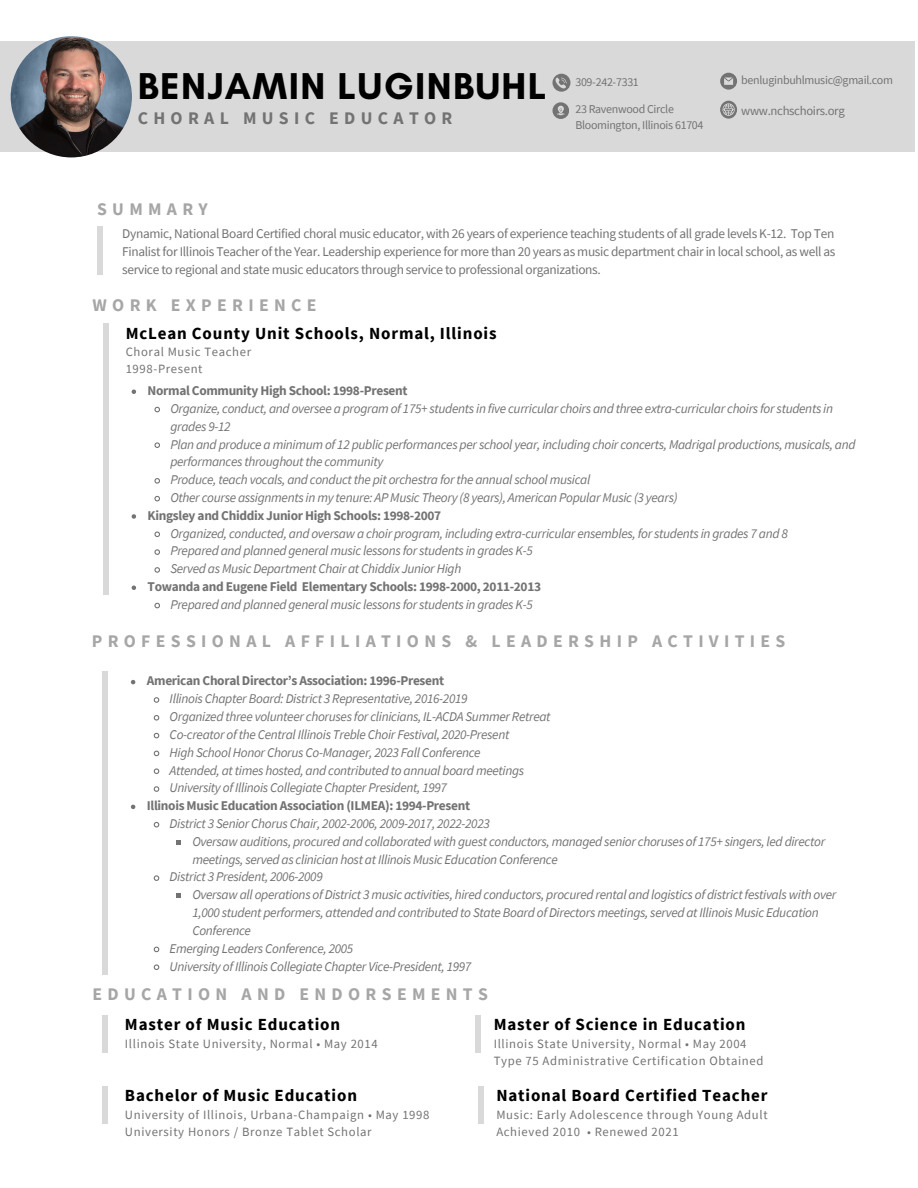
<style>
.page{position:relative;width:918px;height:1188px;background:#fff}
.page>*{position:absolute;margin:0;border:0;box-sizing:border-box;transform-origin:0 0}
.t1{font:700 38.1px "Glacial Indifference";letter-spacing:.035em;color:#000}
.t2{font:700 17.7px "Source Sans Pro";letter-spacing:.3em;color:#a6a6a6}
.t3{font:700 17.7px "Source Sans Pro";letter-spacing:.3em;color:#737373}
.t4{font:700 16.95px "Source Sans Pro";letter-spacing:.05em;color:#000}
.t5{font:italic 13.35px/17.9px "Source Sans Pro";letter-spacing:-.025em;color:#737373}
.t6{font:13.35px/18px "Source Sans Pro";letter-spacing:-.025em;color:#737373;text-align:justify}
.t7{font:700 13.35px "Source Sans Pro";letter-spacing:-.025em;color:#737373}
.t8{font:12.75px "Source Sans Pro";letter-spacing:.05em;color:#737373}
.t9{font:12.75px "Source Sans Pro";letter-spacing:-.025em;color:#737373}
.t10{font:12px "Source Sans Pro";letter-spacing:-.025em;color:#737373}
</style>
<div class="page">
<div style="left:0;top:41px;width:915px;height:111px;background:#d9d9d9"></div>
<div style="left:97px;top:226px;width:5px;height:49px;background:#d9d9d9"></div>
<svg style="left:552px;top:74px;width:18px;height:18px"></svg>
<svg style="left:720px;top:73px;width:17px;height:17px"></svg>
<svg style="left:720px;top:101px;width:17px;height:18px"></svg>
<div style="left:552px;top:102px;width:17px;height:17px;background:#737373;border-radius:50%"></div>
<svg style="left:557px;top:106px;width:7px;height:9px"></svg>
<div style="left:103px;top:323px;width:5px;height:272px;background:#d9d9d9"></div>
<svg style="left:132px;top:390px;width:4px;height:4px"></svg>
<svg style="left:154px;top:406px;width:6px;height:7px"></svg>
<svg style="left:154px;top:442px;width:6px;height:6px"></svg>
<svg style="left:154px;top:478px;width:6px;height:6px"></svg>
<svg style="left:154px;top:495px;width:6px;height:7px"></svg>
<svg style="left:132px;top:514px;width:4px;height:5px"></svg>
<svg style="left:154px;top:531px;width:6px;height:6px"></svg>
<svg style="left:154px;top:549px;width:6px;height:6px"></svg>
<svg style="left:154px;top:567px;width:6px;height:6px"></svg>
<svg style="left:132px;top:586px;width:4px;height:4px"></svg>
<svg style="left:154px;top:602px;width:6px;height:7px"></svg>
<div style="left:102px;top:1015px;width:6px;height:37px;background:#d9d9d9"></div>
<div style="left:102px;top:1086px;width:6px;height:37px;background:#d9d9d9"></div>
<div style="left:475px;top:1015px;width:6px;height:37px;background:#d9d9d9"></div>
<div style="left:478px;top:1086px;width:5px;height:37px;background:#d9d9d9"></div>
<img style="left:11px;top:36px;width:121px;height:121px;border-radius:50%">
<div style="left:102px;top:671px;width:6px;height:304px;background:#d9d9d9"></div>
<svg style="left:131px;top:680px;width:4px;height:4px"></svg>
<svg style="left:153px;top:697px;width:7px;height:6px"></svg>
<svg style="left:153px;top:715px;width:7px;height:6px"></svg>
<svg style="left:153px;top:732px;width:7px;height:7px"></svg>
<svg style="left:153px;top:750px;width:7px;height:7px"></svg>
<svg style="left:153px;top:768px;width:7px;height:6px"></svg>
<svg style="left:153px;top:786px;width:7px;height:6px"></svg>
<svg style="left:131px;top:805px;width:4px;height:4px"></svg>
<svg style="left:153px;top:821px;width:7px;height:7px"></svg>
<svg style="left:177px;top:840px;width:4px;height:5px"></svg>
<svg style="left:153px;top:875px;width:7px;height:6px"></svg>
<svg style="left:177px;top:894px;width:4px;height:4px"></svg>
<svg style="left:153px;top:946px;width:7px;height:7px"></svg>
<svg style="left:153px;top:964px;width:7px;height:6px"></svg>
<p class="t1" style="left:138px;top:63px;width:410px">BENJAMIN LUGINBUHL</p>
<p class="t10" style="left:575px;top:74px;width:65px">309-242-7331</p>
<p class="t3" style="left:138px;top:107px;width:316px">CHORAL MUSIC EDUCATOR</p>
<p class="t10" style="left:741px;top:73px;width:153px">benluginbuhlmusic@gmail.com</p>
<p class="t10" style="left:575px;top:101px;width:100px">23 Ravenwood Circle</p>
<p class="t9" style="left:741px;top:102px;width:105px">www.nchschoirs.org</p>
<p class="t10" style="left:575px;top:117px;width:130px">Bloomington, Illinois 61704</p>
<p class="t2" style="left:97px;top:198px;width:112px">SUMMARY</p>
<p class="t6" style="left:122px;top:224px;width:715px">Dynamic, National Board Certified choral music educator, with 26 years of experience teaching students of all grade levels K-12. Top Ten Finalist for Illinois Teacher of the Year. Leadership experience for more than 20 years as music department chair in local school, as well as service to regional and state music educators through service to professional organizations.</p>
<p class="t2" style="left:93px;top:294px;width:225px">WORK EXPERIENCE</p>
<p class="t4" style="left:126px;top:322px;width:372px">McLean County Unit Schools, Normal, Illinois</p>
<p class="t8" style="left:126px;top:344px;width:127px">Choral Music Teacher</p>
<p class="t8" style="left:126px;top:361px;width:78px">1998-Present</p>
<p class="t7" style="left:148px;top:382px;width:261px">Normal Community High School: 1998-Present</p>
<p class="t5" style="left:170px;top:399px;width:664px">Organize, conduct, and oversee a program of 175+ students in five curricular choirs and three extra-curricular choirs for students in grades 9-12</p>
<p class="t5" style="left:170px;top:435px;width:687px">Plan and produce a minimum of 12 public performances per school year, including choir concerts, Madrigal productions, musicals, and performances throughout the community</p>
<p class="t5" style="left:170px;top:471px;width:422px">Produce, teach vocals, and conduct the pit orchestra for the annual school musical</p>
<p class="t5" style="left:170px;top:488px;width:509px">Other course assignments in my tenure: AP Music Theory (8 years), American Popular Music (3 years)</p>
<p class="t7" style="left:148px;top:507px;width:295px">Kingsley and Chiddix Junior High Schools: 1998-2007</p>
<p class="t5" style="left:170px;top:524px;width:619px">Organized, conducted, and oversaw a choir program, including extra-curricular ensembles, for students in grades 7 and 8</p>
<p class="t5" style="left:170px;top:542px;width:364px">Prepared and planned general music lessons for students in grades K-5</p>
<p class="t5" style="left:170px;top:560px;width:292px">Served as Music Department Chair at Chiddix Junior High</p>
<p class="t7" style="left:148px;top:578px;width:395px">Towanda and Eugene Field Elementary Schools: 1998-2000, 2011-2013</p>
<p class="t5" style="left:170px;top:595px;width:364px">Prepared and planned general music lessons for students in grades K-5</p>
<p class="t2" style="left:92px;top:629px;width:695px">PROFESSIONAL AFFILIATIONS &amp; LEADERSHIP ACTIVITIES</p>
<p class="t7" style="left:147px;top:672px;width:299px">American Choral Director’s Association: 1996-Present</p>
<p class="t5" style="left:170px;top:690px;width:299px">Illinois Chapter Board: District 3 Representative, 2016-2019</p>
<p class="t5" style="left:170px;top:707px;width:382px">Organized three volunteer choruses for clinicians, IL-ACDA Summer Retreat</p>
<p class="t5" style="left:170px;top:725px;width:341px">Co-creator of the Central Illinois Treble Choir Festival, 2020-Present</p>
<p class="t5" style="left:170px;top:743px;width:313px">High School Honor Chorus Co-Manager, 2023 Fall Conference</p>
<p class="t5" style="left:170px;top:761px;width:356px">Attended, at times hosted, and contributed to annual board meetings</p>
<p class="t5" style="left:170px;top:779px;width:279px">University of Illinois Collegiate Chapter President, 1997</p>
<p class="t7" style="left:147px;top:797px;width:325px">Illinois Music Education Association (ILMEA): 1994-Present</p>
<p class="t5" style="left:170px;top:814px;width:322px">District 3 Senior Chorus Chair, 2002-2006, 2009-2017, 2022-2023</p>
<p class="t5" style="left:192px;top:832px;width:634px">Oversaw auditions, procured and collaborated with guest conductors, managed senior choruses of 175+ singers, led director meetings, served as clinician host at Illinois Music Education Conference</p>
<p class="t5" style="left:170px;top:868px;width:155px">District 3 President, 2006-2009</p>
<p class="t5" style="left:192px;top:886px;width:646px">Oversaw all operations ofDistrict 3 music activities, hired conductors, procured rental and logistics of district festivals with over<br>1,000 student performers, attended and contributed to State Board ofDirectors meetings, served at Illinois Music Education<br>Conference</p>
<p class="t5" style="left:170px;top:939px;width:185px">Emerging Leaders Conference, 2005</p>
<p class="t5" style="left:170px;top:957px;width:303px">University of Illinois Collegiate Chapter Vice-President, 1997</p>
<p class="t2" style="left:93px;top:983px;width:397px">EDUCATION AND ENDORSEMENTS</p>
<p class="t4" style="left:125px;top:1014px;width:217px">Master of Music Education</p>
<p class="t8" style="left:125px;top:1036px;width:254px">Illinois State University, Normal • May 2014</p>
<p class="t4" style="left:125px;top:1085px;width:234px">Bachelor of Music Education</p>
<p class="t8" style="left:125px;top:1107px;width:306px">University of Illinois, Urbana-Champaign • May 1998</p>
<p class="t8" style="left:125px;top:1124px;width:248px">University Honors / Bronze Tablet Scholar</p>
<p class="t4" style="left:494px;top:1014px;width:253px">Master of Science in Education</p>
<p class="t8" style="left:494px;top:1036px;width:254px">Illinois State University, Normal • May 2004</p>
<p class="t8" style="left:494px;top:1053px;width:271px">Type 75 Administrative Certification Obtained</p>
<p class="t4" style="left:496px;top:1085px;width:273px">National Board Certified Teacher</p>
<p class="t8" style="left:496px;top:1107px;width:273px">Music: Early Adolescence through Young Adult</p>
<p class="t8" style="left:496px;top:1124px;width:184px">Achieved 2010 • Renewed 2021</p>
</div>
